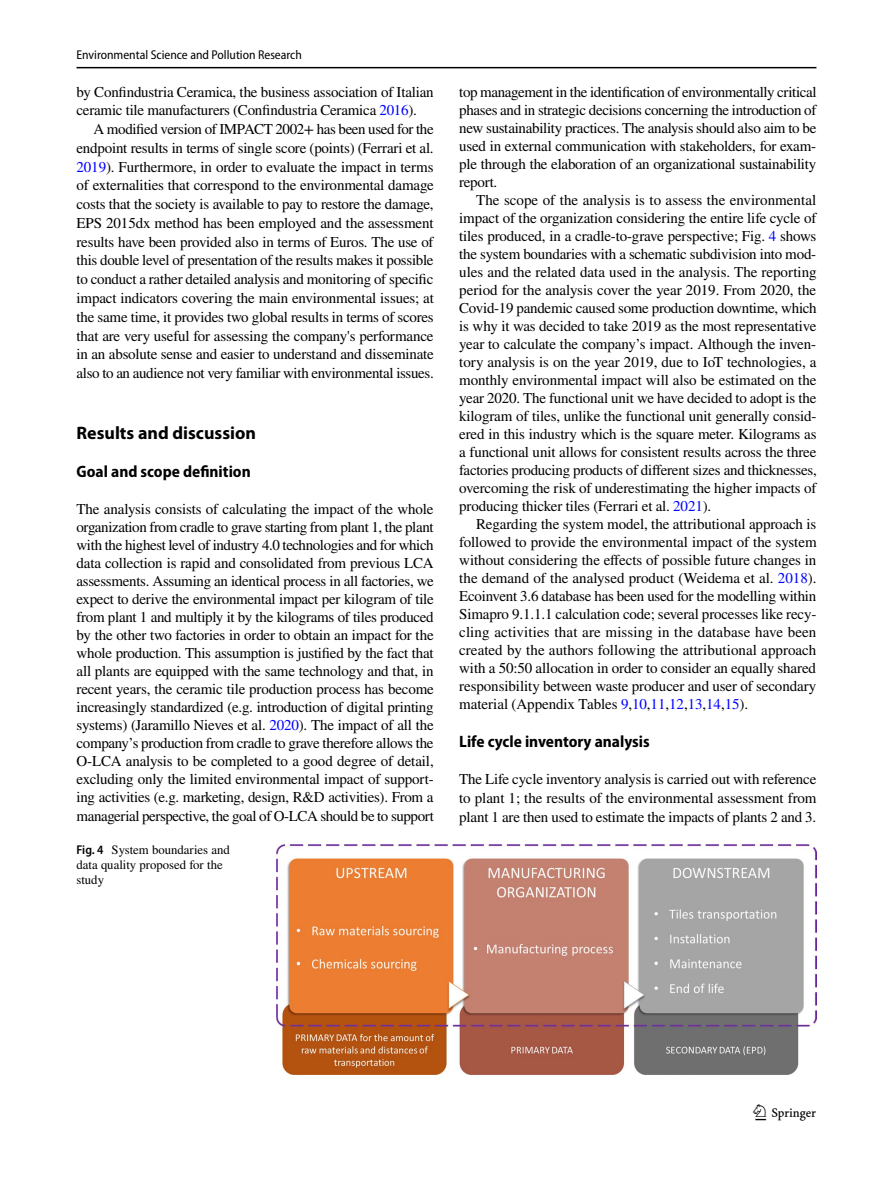
<style>
.page{position:relative;width:893px;height:1187px;background:#fff}
.page>*{position:absolute;margin:0;border:0;box-sizing:border-box;transform-origin:0 0}
.t1{font:22.5px "Springnew Regular 3";color:#000}
.t2{font:700 18px "Myriad Pro";color:#000}
.t3{font:700 semi-condensed 16.5px "Myriad Pro";color:#000}
.t4{font:15px/18px "STIX";letter-spacing:-.015em;color:#000;text-align:justify}
.t5{font:12.75px/15px "STIX";color:#000}
.t6{font:semi-condensed 12.75px "Myriad Pro";color:#000}
.s1{color:#00f}
.s2{font-family:"Myriad Pro";font-weight:600;font-stretch:semi-condensed}
</style>
<div class="page">
<hr style="left:77px;top:67px;width:739px;height:1px;background:#000">
<img style="left:276px;top:844px;width:540px;height:229px">
<p class="t6" style="left:77px;top:48px;width:227px">Environmental Science and Pollution Research</p>
<p class="t4" style="left:77px;top:83px;width:359px;line-height:18.8px">by Confindustria Ceramica, the business association of Italian ceramic tile manufacturers (Confindustria Ceramica <span class="s1">2016</span>).</p>
<p class="t4" style="left:77px;top:121px;width:359px;line-height:18.8px;text-indent:17px">A modified version of IMPACT 2002+ has been used for the endpoint results in terms of single score (points) (Ferrari et al.<br><span class="s1">2019</span>). Furthermore, in order to evaluate the impact in terms of externalities that correspond to the environmental damage costs that the society is available to pay to restore the damage, EPS 2015dx method has been employed and the assessment results have been provided also in terms of Euros. The use of this double level of presentation of the results makes it possible to conduct a rather detailed analysis and monitoring of specific impact indicators covering the main environmental issues; at the same time, it provides two global results in terms of scores that are very useful for assessing the company's performance in an absolute sense and easier to understand and disseminate also to an audience not very familiar with environmental issues.</p>
<p class="t2" style="left:77px;top:421px;width:181px">Results and discussion</p>
<p class="t3" style="left:77px;top:462px;width:176px">Goal and scope definition</p>
<p class="t4" style="left:77px;top:500px;width:359px">The analysis consists of calculating the impact of the whole organization from cradle to grave starting from plant 1, the plant with the highest level of industry 4.0 technologies and for which data collection is rapid and consolidated from previous LCA assessments. Assuming an identical process in all factories, we expect to derive the environmental impact per kilogram of tile from plant 1 and multiply it by the kilograms of tiles produced by the other two factories in order to obtain an impact for the whole production. This assumption is justified by the fact that all plants are equipped with the same technology and that, in recent years, the ceramic tile production process has become increasingly standardized (e.g. introduction of digital printing systems) (Jaramillo Nieves et al. <span class="s1">2020</span>). The impact of all the company’s production from cradle to grave therefore allows the O-LCA analysis to be completed to a good degree of detail, excluding only the limited environmental impact of support&shy;ing activities (e.g. marketing, design, R&amp;D activities). From a managerial perspective, the goal of O-LCA should be to support</p>
<p class="t5" style="left:77px;top:843px;width:155px"><span class="s2">Fig. 4</span> System boundaries and data quality proposed for the study</p>
<p class="t4" style="left:459px;top:84px;width:359px">top management in the identification of environmentally critical phases and in strategic decisions concerning the introduction of new sustainability practices. The analysis should also aim to be used in external communication with stakeholders, for exam&shy;ple through the elaboration of an organizational sustainability report.</p>
<p class="t4" style="left:459px;top:192px;width:359px;text-indent:17px">The scope of the analysis is to assess the environmental impact of the organization considering the entire life cycle of tiles produced, in a cradle-to-grave perspective; Fig. <span class="s1">4</span> shows the system boundaries with a schematic subdivision into mod&shy;ules and the related data used in the analysis. The reporting period for the analysis cover the year 2019. From 2020, the Covid-19 pandemic caused some production downtime, which is why it was decided to take 2019 as the most representative year to calculate the company’s impact. Although the inven&shy;tory analysis is on the year 2019, due to IoT technologies, a monthly environmental impact will also be estimated on the year 2020. The functional unit we have decided to adopt is the kilogram of tiles, unlike the functional unit generally consid&shy;ered in this industry which is the square meter. Kilograms as a functional unit allows for consistent results across the three factories producing products of different sizes and thicknesses, overcoming the risk of underestimating the higher impacts of producing thicker tiles (Ferrari et al. <span class="s1">2021</span>).</p>
<p class="t4" style="left:459px;top:516px;width:359px;text-indent:17px">Regarding the system model, the attributional approach is followed to provide the environmental impact of the system without considering the effects of possible future changes in the demand of the analysed product (Weidema et al. <span class="s1">2018</span>).<br>Ecoinvent 3.6 database has been used for the modelling within Simapro 9.1.1.1 calculation code; several processes like recy&shy;cling activities that are missing in the database have been created by the authors following the attributional approach with a 50:50 allocation in order to consider an equally shared responsibility between waste producer and user of secondary material (Appendix Tables <span class="s1">9</span>,<span class="s1">10</span>,<span class="s1">11</span>,<span class="s1">12</span>,<span class="s1">13</span>,<span class="s1">14</span>,<span class="s1">15</span>).</p>
<p class="t3" style="left:459px;top:731px;width:192px">Life cycle inventory analysis</p>
<p class="t4" style="left:459px;top:770px;width:359px;line-height:18.8px">The Life cycle inventory analysis is carried out with reference to plant 1; the results of the environmental assessment from plant 1 are then used to estimate the impacts of plants 2 and 3.</p>
<h1 class="t1" style="left:755px;top:1104px;width:62px">1 3</h1>
</div>
